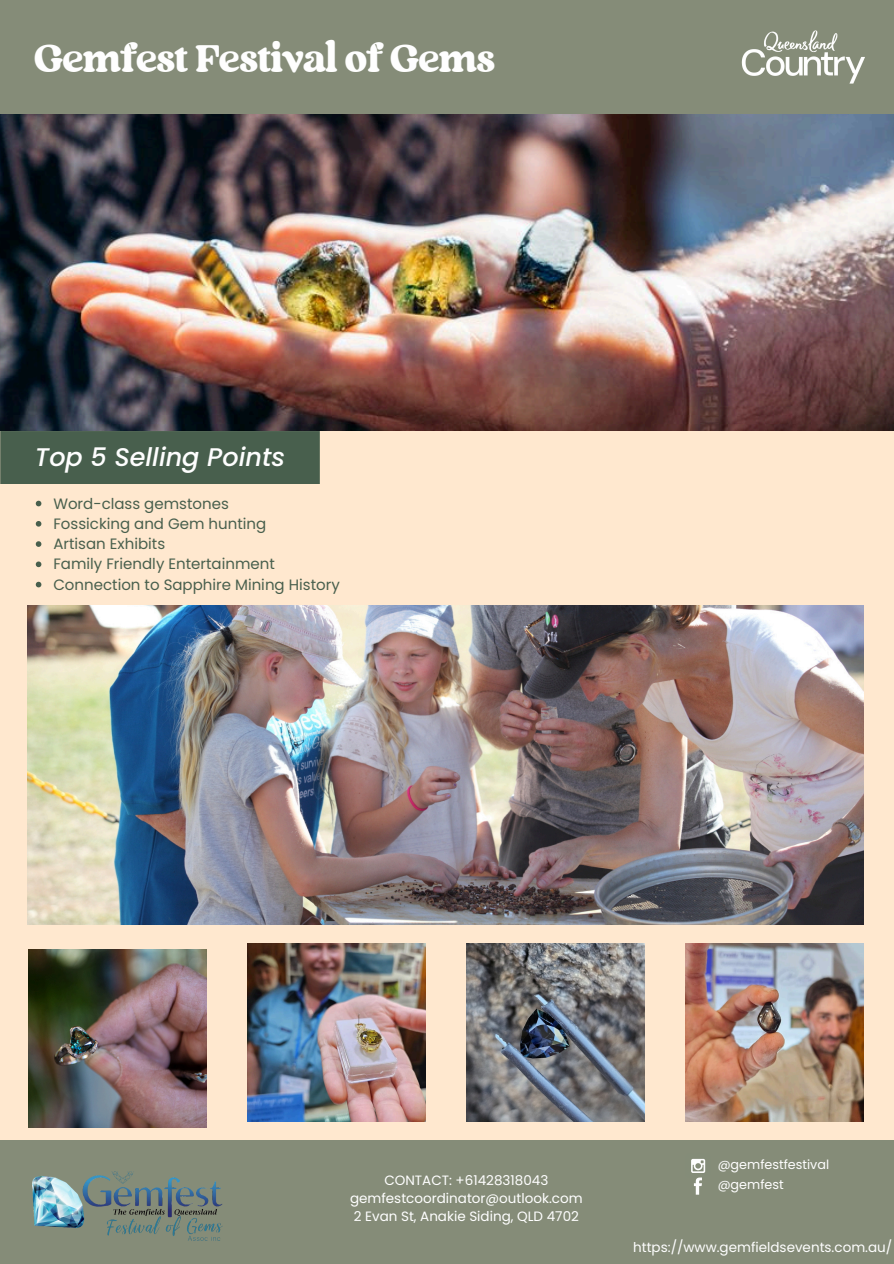
<style>
.page{position:relative;width:894px;height:1264px;background:#fff}
.page>*{position:absolute;margin:0;border:0;box-sizing:border-box;transform-origin:0 0}
.t1{font:39px "Regards";color:#fefefe}
.t2{font:italic 500 25.5px "Poppins";color:#fefefe}
.t3{font:15px "Poppins";color:#485f4d}
.t4{font:13.5px/18px "Poppins";color:#fff;text-align:center}
.t5{font:13.5px "Poppins";color:#fefefe}
.t6{font:12.75px "Poppins";color:#fefefe}
</style>
<div class="page">
<div style="left:0;top:0;width:893px;height:1263px;background:#ffe8cf"></div>
<div style="left:0;top:0;width:893px;height:115px;background:#858c78"></div>
<div style="left:0;top:1140px;width:893px;height:123px;background:#858c78"></div>
<img style="left:741px;top:30px;width:124px;height:54px">
<img style="left:0;top:115px;width:893px;height:315px">
<div style="left:0;top:431px;width:320px;height:53px;background:#485f4d"></div>
<img style="left:28px;top:949px;width:178px;height:178px">
<img style="left:247px;top:943px;width:178px;height:178px">
<img style="left:466px;top:943px;width:178px;height:178px">
<img style="left:685px;top:943px;width:178px;height:178px">
<svg style="left:691px;top:1158px;width:14px;height:36px"></svg>
<img style="left:32px;top:1171px;width:190px;height:69px">
<img style="left:28px;top:605px;width:834px;height:319px">
<svg style="left:36px;top:500px;width:5px;height:6px"></svg>
<svg style="left:36px;top:521px;width:5px;height:5px"></svg>
<svg style="left:36px;top:541px;width:5px;height:6px"></svg>
<svg style="left:36px;top:561px;width:5px;height:6px"></svg>
<svg style="left:36px;top:581px;width:5px;height:6px"></svg>
<p class="t1" style="left:34px;top:42px;width:462px">Gemfest Festival of Gems</p>
<p class="t2" style="left:35px;top:439px;width:251px">Top 5 Selling Points</p>
<p class="t3" style="left:53px;top:493px;width:177px">Word-class gemstones</p>
<p class="t3" style="left:53px;top:513px;width:214px">Fossicking and Gem hunting</p>
<p class="t3" style="left:53px;top:533px;width:113px">Artisan Exhibits</p>
<p class="t3" style="left:53px;top:553px;width:223px">Family Friendly Entertainment</p>
<p class="t3" style="left:53px;top:574px;width:288px">Connection to Sapphire Mining History</p>
<p class="t4" style="left:350px;top:1171px;width:234px">CONTACT: +61428318043 gemfestcoordinator@outlook.com<br>2 Evan St, Anakie Siding, QLD 4702</p>
<h2 class="t6" style="left:717px;top:1155px;width:113px">@gemfestfestival</h2>
<p class="t6" style="left:717px;top:1175px;width:67px">@gemfest</p>
<p class="t5" style="left:633px;top:1237px;width:260px">https://www.gemfieldsevents.com.au/</p>
</div>
